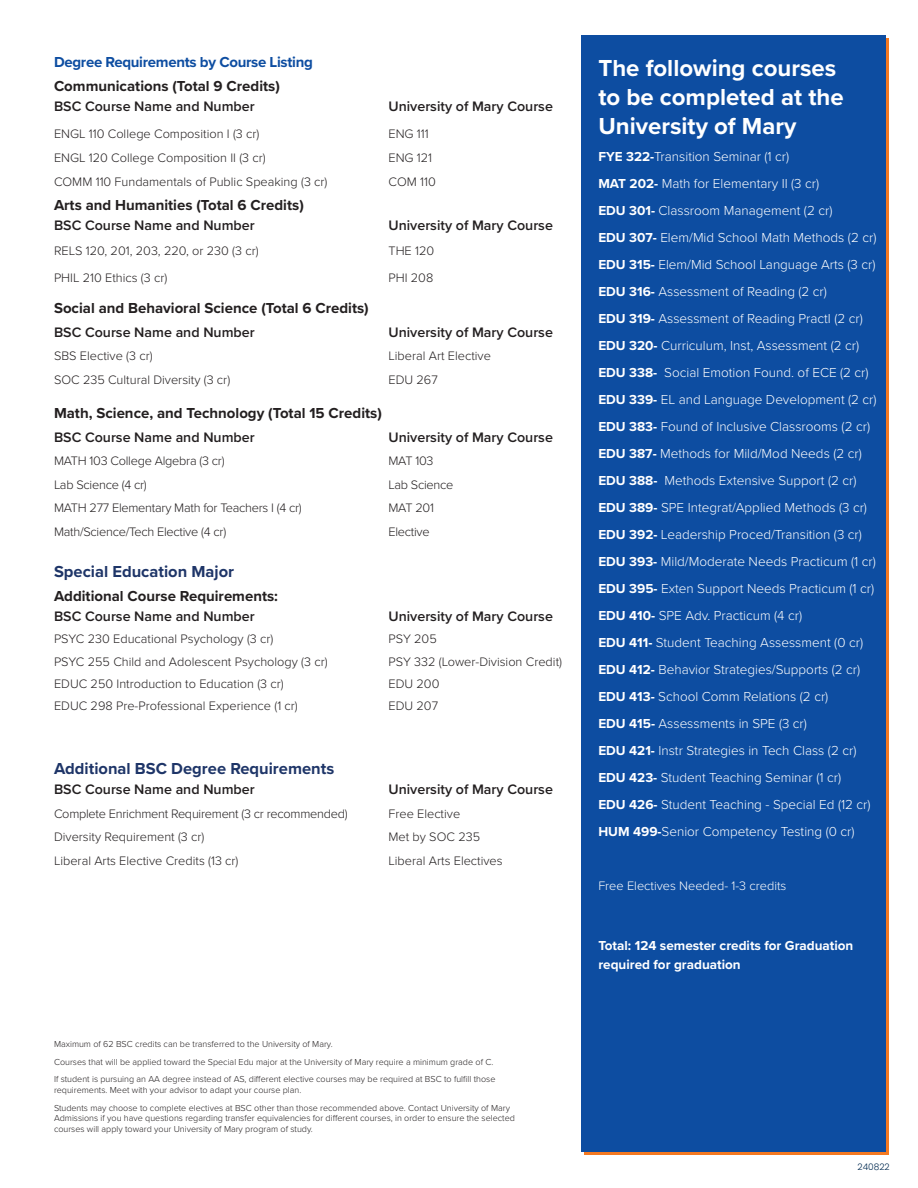
<style>
.page{position:relative;width:918px;height:1188px;background:#fff}
.page>*{position:absolute;margin:0;border:0;box-sizing:border-box;transform-origin:0 0}
.Classes{font:700 24px/28.8px "Proxima Nova";color:#fff}
.Body_Text{font:700 16.5px "Proxima Nova";color:#1e3568}
.Body_Text-2{font:700 15px "Proxima Nova";color:#231f20}
.Body_Text-3{font:700 15px "Proxima Nova";letter-spacing:-.02em;color:#0d4da1}
.Classes-2{font:600 14.25px "Proxima Nova";color:#231f20}
.Classes-3{font:300 13.5px "Proxima Nova";color:#fff}
.Classes-4{font:700 13.5px "Proxima Nova";color:#fff}
.Classes-5{font:300 12.75px "Proxima Nova";color:#231f20}
.Classes-6{font:300 12.75px "Proxima Nova";letter-spacing:-.02em;color:#231f20}
.Body_Text-4{font:300 12.75px "Proxima Nova";color:#231f20}
.Classes-7{font:300 12.75px "Proxima Nova";color:#fff}
.Body_Text-5{font:300 9px/10.8px "Proxima Nova";color:#231f20}
.t1{font:300 9px "Poppins";color:#012a50}
.s1{font-weight:700}
</style>
<div class="page">
<div style="left:581px;top:36px;width:305px;height:1116px;background:#0d4da1"></div>
<p class="Body_Text-3" style="left:54px;top:51px;width:260px">Degree Requirements by Course Listing</p>
<p class="Body_Text-2" style="left:54px;top:75px;width:227px">Communications (Total 9 Credits)</p>
<p class="Classes-2" style="left:54px;top:96px;width:202px">BSC Course Name and Number</p>
<p class="Classes-2" style="left:389px;top:96px;width:166px">University of Mary Course</p>
<p class="Body_Text-4" style="left:54px;top:124px;width:207px">ENGL 110 College Composition I (3 cr)</p>
<p class="Body_Text-4" style="left:388px;top:124px;width:42px">ENG 111</p>
<p class="Body_Text-4" style="left:54px;top:148px;width:213px">ENGL 120 College Composition II (3 cr)</p>
<p class="Body_Text-4" style="left:388px;top:148px;width:45px">ENG 121</p>
<p class="Body_Text-4" style="left:54px;top:172px;width:275px">COMM 110 Fundamentals of Public Speaking (3 cr)</p>
<p class="Body_Text-4" style="left:388px;top:172px;width:49px">COM 110</p>
<p class="Body_Text-2" style="left:54px;top:194px;width:251px">Arts and Humanities (Total 6 Credits)</p>
<p class="Classes-2" style="left:54px;top:215px;width:202px">BSC Course Name and Number</p>
<p class="Classes-2" style="left:389px;top:215px;width:166px">University of Mary Course</p>
<p class="Classes-5" style="left:54px;top:241px;width:206px">RELS 120, 201, 203, 220, or 230 (3 cr)</p>
<p class="Classes-5" style="left:388px;top:241px;width:47px">THE 120</p>
<p class="Body_Text-4" style="left:54px;top:268px;width:115px">PHIL 210 Ethics (3 cr)</p>
<p class="Body_Text-4" style="left:388px;top:268px;width:46px">PHI 208</p>
<p class="Body_Text-2" style="left:54px;top:297px;width:316px">Social and Behavioral Science (Total 6 Credits)</p>
<p class="Classes-2" style="left:54px;top:321px;width:202px">BSC Course Name and Number</p>
<p class="Classes-2" style="left:389px;top:321px;width:166px">University of Mary Course</p>
<p class="Classes-5" style="left:54px;top:346px;width:100px">SBS Elective (3 cr)</p>
<p class="Classes-5" style="left:388px;top:346px;width:104px">Liberal Art Elective</p>
<p class="Classes-5" style="left:54px;top:370px;width:178px">SOC 235 Cultural Diversity (3 cr)</p>
<p class="Classes-5" style="left:388px;top:370px;width:51px">EDU 267</p>
<p class="Body_Text-2" style="left:54px;top:402px;width:329px">Math, Science, and Technology (Total 15 Credits)</p>
<p class="Classes-2" style="left:54px;top:426px;width:202px">BSC Course Name and Number</p>
<p class="Classes-2" style="left:389px;top:426px;width:166px">University of Mary Course</p>
<p class="Classes-6" style="left:54px;top:451px;width:172px">MATH 103 College Algebra (3 cr)</p>
<p class="Classes-5" style="left:388px;top:451px;width:47px">MAT 103</p>
<p class="Classes-6" style="left:54px;top:475px;width:94px">Lab Science (4 cr)</p>
<p class="Classes-6" style="left:388px;top:475px;width:66px">Lab Science</p>
<p class="Classes-6" style="left:54px;top:498px;width:249px">MATH 277 Elementary Math for Teachers I (4 cr)</p>
<p class="Classes-5" style="left:388px;top:498px;width:47px">MAT 201</p>
<p class="Classes-6" style="left:54px;top:522px;width:174px">Math/Science/Tech Elective (4 cr)</p>
<p class="Classes-6" style="left:388px;top:522px;width:43px">Elective</p>
<p class="Body_Text" style="left:54px;top:559px;width:182px">Special Education Major</p>
<p class="Body_Text-2" style="left:54px;top:585px;width:226px">Additional Course Requirements:</p>
<p class="Classes-2" style="left:54px;top:606px;width:202px">BSC Course Name and Number</p>
<p class="Classes-2" style="left:389px;top:606px;width:166px">University of Mary Course</p>
<p class="Classes-5" style="left:54px;top:630px;width:221px">PSYC 230 Educational Psychology (3 cr)</p>
<p class="Classes-5" style="left:388px;top:630px;width:50px">PSY 205</p>
<p class="Classes-5" style="left:54px;top:652px;width:275px">PSYC 255 Child and Adolescent Psychology (3 cr)</p>
<p class="Classes-5" style="left:388px;top:652px;width:175px">PSY 332 (Lower-Division Credit)</p>
<p class="Classes-5" style="left:54px;top:674px;width:231px">EDUC 250 Introduction to Education (3 cr)</p>
<p class="Classes-5" style="left:388px;top:674px;width:52px">EDU 200</p>
<p class="Classes-5" style="left:54px;top:697px;width:245px">EDUC 298 Pre-Professional Experience (1 cr)</p>
<p class="Classes-5" style="left:388px;top:697px;width:51px">EDU 207</p>
<p class="Body_Text" style="left:54px;top:756px;width:282px">Additional BSC Degree Requirements</p>
<p class="Classes-2" style="left:54px;top:779px;width:202px">BSC Course Name and Number</p>
<p class="Classes-2" style="left:389px;top:779px;width:166px">University of Mary Course</p>
<p class="Classes-6" style="left:54px;top:804px;width:295px">Complete Enrichment Requirement (3 cr recommended)</p>
<p class="Classes-5" style="left:389px;top:804px;width:73px">Free Elective</p>
<p class="Classes-5" style="left:54px;top:828px;width:152px">Diversity Requirement (3 cr)</p>
<p class="Classes-5" style="left:388px;top:828px;width:93px">Met by SOC 235</p>
<p class="Classes-5" style="left:54px;top:851px;width:186px">Liberal Arts Elective Credits (13 cr)</p>
<p class="Classes-5" style="left:388px;top:851px;width:116px">Liberal Arts Electives</p>
<p class="Body_Text-5" style="left:54px;top:1038px;width:280px">Maximum of 62 BSC credits can be transferred to the University of Mary.</p>
<p class="Body_Text-5" style="left:54px;top:1056px;width:441px">Courses that will be applied toward the Special Edu major at the University of Mary require a minimum grade of C.</p>
<p class="Body_Text-5" style="left:54px;top:1073px;width:443px">If student is pursuing an AA degree instead of AS, different elective courses may be required at BSC to fulfill those requirements. Meet with your advisor to adapt your course plan.</p>
<p class="Body_Text-5" style="left:54px;top:1102px;width:463px">Students may choose to complete electives at BSC other than those recommended above. Contact University of Mary<br>Admissions if you have questions regarding transfer equivalencies for different courses, in order to ensure the selected courses will apply toward your University of Mary program of study.</p>
<p class="Classes" style="left:598px;top:53px;width:247px">The following courses to be completed at the<br>University of Mary</p>
<p class="Classes-3" style="left:598px;top:146px;width:192px"><span class="s1">FYE 322-</span>Transition Seminar (1 cr)</p>
<p class="Classes-3" style="left:598px;top:173px;width:222px"><span class="s1">MAT 202-</span> Math for Elementary II (3 cr)</p>
<p class="Classes-3" style="left:598px;top:200px;width:236px"><span class="s1">EDU 301-</span> Classroom Management (2 cr)</p>
<p class="Classes-3" style="left:598px;top:227px;width:280px"><span class="s1">EDU 307-</span> Elem/Mid School Math Methods (2 cr)</p>
<p class="Classes-3" style="left:598px;top:254px;width:279px"><span class="s1">EDU 315-</span> Elem/Mid School Language Arts (3 cr)</p>
<p class="Classes-3" style="left:598px;top:281px;width:230px"><span class="s1">EDU 316-</span> Assessment of Reading (2 cr)</p>
<p class="Classes-3" style="left:598px;top:308px;width:266px"><span class="s1">EDU 319-</span> Assessment of Reading PractI (2 cr)</p>
<p class="Classes-3" style="left:598px;top:335px;width:262px"><span class="s1">EDU 320-</span> Curriculum, Inst, Assessment (2 cr)</p>
<p class="Classes-3" style="left:598px;top:362px;width:272px"><span class="s1">EDU 338-</span> Social Emotion Found. of ECE (2 cr)</p>
<p class="Classes-3" style="left:598px;top:389px;width:280px"><span class="s1">EDU 339-</span> EL and Language Development (2 cr)</p>
<p class="Classes-3" style="left:598px;top:416px;width:273px"><span class="s1">EDU 383-</span> Found of Inclusive Classrooms (2 cr)</p>
<p class="Classes-3" style="left:598px;top:443px;width:265px"><span class="s1">EDU 387-</span> Methods for Mild/Mod Needs (2 cr)</p>
<p class="Classes-3" style="left:598px;top:470px;width:260px"><span class="s1">EDU 388-</span> Methods Extensive Support (2 cr)</p>
<p class="Classes-3" style="left:598px;top:497px;width:270px"><span class="s1">EDU 389-</span> SPE Integrat/Applied Methods (3 cr)</p>
<p class="Classes-3" style="left:598px;top:524px;width:265px"><span class="s1">EDU 392-</span> Leadership Proced/Transition (3 cr)</p>
<p class="Classes-3" style="left:598px;top:551px;width:279px"><span class="s1">EDU 393-</span> Mild/Moderate Needs Practicum (1 cr)</p>
<p class="Classes-3" style="left:598px;top:578px;width:277px"><span class="s1">EDU 395-</span> Exten Support Needs Practicum (1 cr)</p>
<p class="Classes-3" style="left:598px;top:605px;width:205px"><span class="s1">EDU 410-</span> SPE Adv. Practicum (4 cr)</p>
<p class="Classes-3" style="left:598px;top:632px;width:266px"><span class="s1">EDU 411-</span> Student Teaching Assessment (0 cr)</p>
<p class="Classes-3" style="left:598px;top:659px;width:263px"><span class="s1">EDU 412-</span> Behavior Strategies/Supports (2 cr)</p>
<p class="Classes-3" style="left:598px;top:686px;width:231px"><span class="s1">EDU 413-</span> School Comm Relations (2 cr)</p>
<p class="Classes-3" style="left:598px;top:713px;width:210px"><span class="s1">EDU 415-</span> Assessments in SPE (3 cr)</p>
<p class="Classes-3" style="left:598px;top:740px;width:260px"><span class="s1">EDU 421-</span> Instr Strategies in Tech Class (2 cr)</p>
<p class="Classes-3" style="left:598px;top:767px;width:244px"><span class="s1">EDU 423-</span> Student Teaching Seminar (1 cr)</p>
<p class="Classes-3" style="left:598px;top:794px;width:274px"><span class="s1">EDU 426-</span> Student Teaching - Special Ed (12 cr)</p>
<p class="Classes-3" style="left:598px;top:821px;width:258px"><span class="s1">HUM 499-</span>Senior Competency Testing (0 cr)</p>
<p class="Classes-7" style="left:598px;top:876px;width:190px">Free Electives Needed- 1-3 credits</p>
<p class="Classes-4" style="left:598px;top:935px;width:257px">Total: 124 semester credits for Graduation</p>
<p class="Classes-4" style="left:598px;top:954px;width:144px">required for graduation</p>
<p class="t1" style="left:858px;top:1162px;width:34px">240822</p>
</div>
